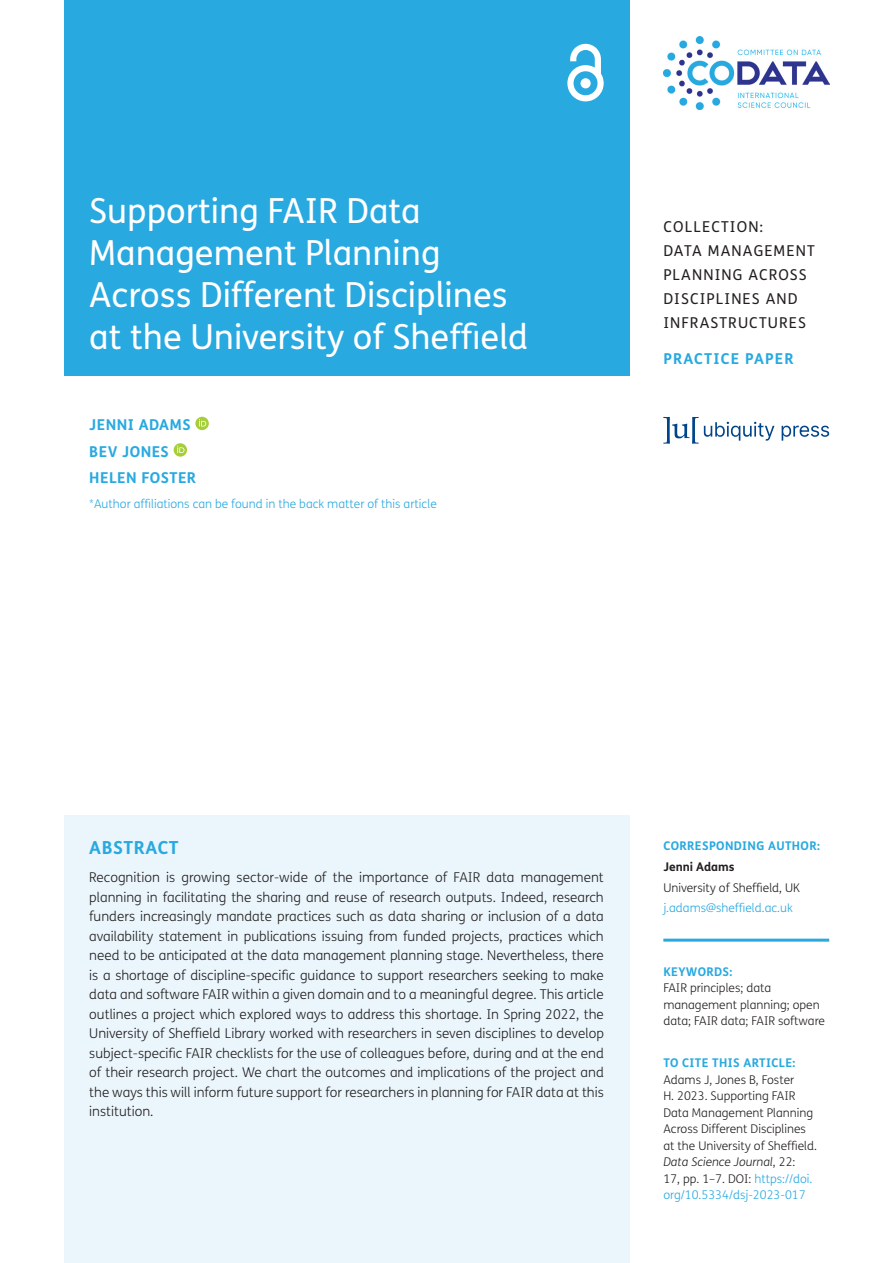
<style>
.page{position:relative;width:893px;height:1263px;background:#fff}
.page>*{position:absolute;margin:0;border:0;box-sizing:border-box;transform-origin:0 0}
.Article_Title{font:34.5px/42px "FS Me";color:#fff}
.t1{font:700 18px "FS Me";letter-spacing:.03em;color:#28a9e0}
.t2{font:15px/24px "FS Me";letter-spacing:.075em;color:#231f20}
.Cover_Authors{font:700 15px "FS Me";letter-spacing:.03em;color:#28a9e0}
.Cover_Authors-2{font:700 15px "FS Me";letter-spacing:.075em;color:#28a9e0}
.Abstract_Copy{font:300 13.5px/19.5px "FS Me";color:#231f20;text-align:justify}
.t3{font:300 12px/16.5px "FS Me";color:#231f20}
.t4{font:300 12px "FS Me";color:#28a9e0}
.t5{font:700 12px "FS Me";letter-spacing:.03em;color:#28a9e0}
.t6{font:700 12px "FS Me";color:#231f20}
.s1{font-style:italic}
.s2{color:#28a9e0}
</style>
<div class="page">
<div style="left:64px;top:0;width:565px;height:376px;background:#28a9e0"></div>
<svg style="left:567px;top:44px;width:37px;height:57px"></svg>
<svg style="left:663px;top:417px;width:166px;height:27px"></svg>
<img style="left:663px;top:36px;width:166px;height:73px">
<hr style="left:663px;top:939px;width:166px;height:3px;background:#28a9e0">
<div style="left:64px;top:815px;width:565px;height:448px;background:#eaf6fc"></div>
<svg style="left:195px;top:417px;width:14px;height:13px"></svg>
<svg style="left:199px;top:419px;width:7px;height:7px"></svg>
<svg style="left:174px;top:443px;width:13px;height:14px"></svg>
<svg style="left:177px;top:446px;width:7px;height:7px"></svg>
<h1 class="Article_Title" style="left:89px;top:190px;width:440px">Supporting FAIR Data<br>Management Planning<br>Across Different Disciplines at the University of Sheffield</h1>
<p class="Cover_Authors" style="left:89px;top:415px;width:103px">JENNI ADAMS</p>
<p class="Cover_Authors" style="left:89px;top:442px;width:81px">BEV JONES</p>
<p class="Cover_Authors" style="left:89px;top:468px;width:108px">HELEN FOSTER</p>
<p class="t4" style="left:89px;top:497px;width:349px">*Author affiliations can be found in the back matter of this article</p>
<p class="t2" style="left:663px;top:215px;width:153px">COLLECTION:<br>DATA MANAGEMENT<br>PLANNING ACROSS<br>DISCIPLINES AND<br>INFRASTRUCTURES</p>
<p class="Cover_Authors-2" style="left:663px;top:350px;width:132px">PRACTICE PAPER</p>
<h1 class="t1" style="left:89px;top:837px;width:91px">ABSTRACT</h1>
<p class="Abstract_Copy" style="left:89px;top:868px;width:516px">Recognition is growing sector-wide of the importance of FAIR data management planning in facilitating the sharing and reuse of research outputs. Indeed, research funders increasingly mandate practices such as data sharing or inclusion of a data availability statement in publications issuing from funded projects, practices which need to be anticipated at the data management planning stage. Nevertheless, there is a shortage of discipline-specific guidance to support researchers seeking to make data and software FAIR within a given domain and to a meaningful degree. This article outlines a project which explored ways to address this shortage. In Spring 2022, the University of Sheffield Library worked with researchers in seven disciplines to develop subject-specific FAIR checklists for the use of colleagues before, during and at the end of their research project. We chart the outcomes and implications of the project and the ways this will inform future support for researchers in planning for FAIR data at this institution.</p>
<p class="t5" style="left:663px;top:838px;width:158px">CORRESPONDING AUTHOR:</p>
<p class="t6" style="left:663px;top:859px;width:73px">Jenni Adams</p>
<p class="t3" style="left:663px;top:879px;width:138px">University of Sheffield, UK</p>
<p class="t4" style="left:663px;top:901px;width:131px">j.adams@sheffield.ac.uk</p>
<p class="t5" style="left:663px;top:964px;width:71px">KEYWORDS:</p>
<p class="t3" style="left:663px;top:980px;width:163px">FAIR principles; data management planning; open data; FAIR data; FAIR software</p>
<p class="t5" style="left:663px;top:1055px;width:133px">TO CITE THIS ARTICLE:</p>
<p class="t3" style="left:663px;top:1071px;width:155px">Adams J, Jones B, Foster<br>H. 2023. Supporting FAIR<br>Data Management Planning<br>Across Different Disciplines at the University of Sheffield.<br><span class="s1">Data Science Journal</span>, 22:<br>17, pp. 1–7. DOI: <span class="s2">https://doi. org/10.5334/dsj-2023-017</span></p>
</div>
